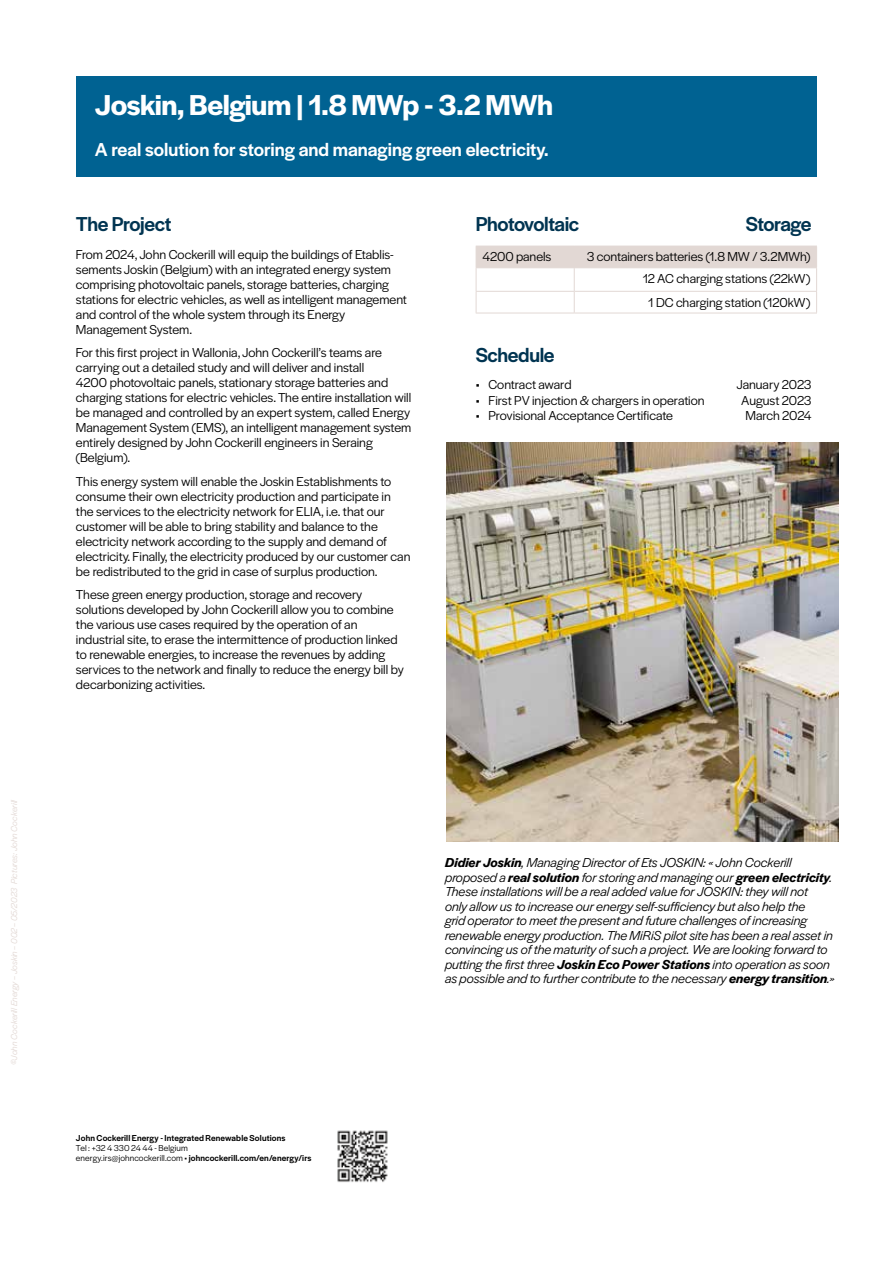
<style>
.page{position:relative;width:893px;height:1263px;background:#fff}
.page>*{position:absolute;margin:0;border:0;box-sizing:border-box;transform-origin:0 0}
.t1{font:600 30px "Halyard Display";letter-spacing:-.02em;color:#fff}
.t2{font:500 21px "Halyard Display";letter-spacing:-.02em;color:#003451}
.t3{font:500 19.5px "Halyard Display";color:#fff}
.t4{font:13.5px/15px "Halyard Display";color:#000}
.t5{font:italic 13.5px/14.4px "Halyard Display";color:#000}
.t6{font:9px/9.6px "Halyard Display";letter-spacing:.01em;color:#000}
.t7{font:italic 9px "Halyard Display";letter-spacing:.005em;color:#e2d8d4}
.t8{font:500 9px "Halyard Display";letter-spacing:.015em;color:#000}
.s1{font-weight:500}
.s2{font-weight:600}
</style>
<div class="page">
<svg style="left:476px;top:246px;width:341px;height:67px"></svg>
<hr style="left:476px;top:313px;width:98px;height:1px;background:#e2d8d4">
<hr style="left:574px;top:313px;width:243px;height:1px;background:#e2d8d4">
<div style="left:76px;top:76px;width:741px;height:100px;background:#006292"></div>
<img style="left:337px;top:1130px;width:51px;height:52px">
<img style="left:446px;top:442px;width:393px;height:400px">
<p class="t7" style="left:8px;top:1065px;width:267px;rotate:-90deg">©John Cockerill Energy – Joskin – 002 – 05/2023 Pictures: John Cockerill</p>
<h1 class="t1" style="left:95px;top:83px;width:459px">Joskin, Belgium | 1.8 MWp - 3.2 MWh</h1>
<h3 class="t3" style="left:95px;top:135px;width:455px">A real solution for storing and managing green electricity.</h3>
<h2 class="t2" style="left:76px;top:209px;width:97px">The Project</h2>
<p class="t4" style="left:76px;top:246px;width:333px">From 2024, John Cockerill will equip the buildings of Etablis&shy;sements Joskin (Belgium) with an integrated energy system comprising photovoltaic panels, storage batteries, charging stations for electric vehicles, as well as intelligent management and control of the whole system through its Energy Management System.</p>
<p class="t4" style="left:76px;top:345px;width:337px">For this first project in Wallonia, John Cockerill’s teams are carrying out a detailed study and will deliver and install<br>4200 photovoltaic panels, stationary storage batteries and charging stations for electric vehicles. The entire installation will be managed and controlled by an expert system, called Energy Management System (EMS), an intelligent management system entirely designed by John Cockerill engineers in Seraing (Belgium).</p>
<p class="t4" style="left:76px;top:473px;width:336px">This energy system will enable the Joskin Establishments to consume their own electricity production and participate in the services to the electricity network for ELIA, i.e. that our customer will be able to bring stability and balance to the electricity network according to the supply and demand of electricity. Finally, the electricity produced by our customer can be redistributed to the grid in case of surplus production.</p>
<p class="t4" style="left:76px;top:587px;width:329px">These green energy production, storage and recovery solutions developed by John Cockerill allow you to combine the various use cases required by the operation of an industrial site, to erase the intermittence of production linked to renewable energies, to increase the revenues by adding services to the network and finally to reduce the energy bill by decarbonizing activities.</p>
<h2 class="t2" style="left:476px;top:209px;width:105px">Photovoltaic</h2>
<h2 class="t2" style="left:746px;top:209px;width:67px">Storage</h2>
<p class="t4" style="left:482px;top:249px;width:70px">4200 panels</p>
<p class="t4" style="left:587px;top:245px;width:225px;line-height:21.8px;text-align:right">3 containers batteries (1.8 MW / 3.2MWh)<br>12 AC charging stations (22kW)</p>
<p class="t4" style="left:648px;top:294px;width:164px">1 DC charging station (120kW)</p>
<h2 class="t2" style="left:476px;top:340px;width:80px">Schedule</h2>
<p class="t4" style="left:476px;top:377px;width:97px">• Contract award</p>
<p class="t4" style="left:736px;top:377px;width:77px">January 2023</p>
<p class="t4" style="left:476px;top:392px;width:230px">• First PV injection &amp; chargers in operation</p>
<p class="t4" style="left:741px;top:392px;width:72px">August 2023</p>
<p class="t4" style="left:476px;top:408px;width:199px">• Provisional Acceptance Certificate</p>
<p class="t4" style="left:745px;top:408px;width:68px">March 2024</p>
<p class="t8" style="left:76px;top:1132px;width:211px">John Cockerill Energy - Integrated Renewable Solutions</p>
<p class="t6" style="left:76px;top:1143px;width:237px">Tel : +32 4 330 24 44 - Belgium<br>energy.irs@johncockerill.com • <span class="s1">johncockerill.com/en/energy/irs</span></p>
<p class="t5" style="left:445px;top:855px;width:391px"><span class="s2">Didier Joskin</span>, Managing Director of Ets JOSKIN: « John Cockerill proposed a <span class="s2">real solution</span> for storing and managing our <span class="s2">green electricity</span>.<br>These installations will be a real added value for JOSKIN: they will not<br>only allow us to increase our energy self-sufficiency but also help the<br>grid operator to meet the present and future challenges of increasing renewable energy production. The MiRiS pilot site has been a real asset in convincing us of the maturity of such a project. We are looking forward to putting the first three <span class="s2">Joskin Eco Power Stations</span> into operation as soon as possible and to further contribute to the necessary <span class="s2">energy transition</span>.»</p>
</div>
